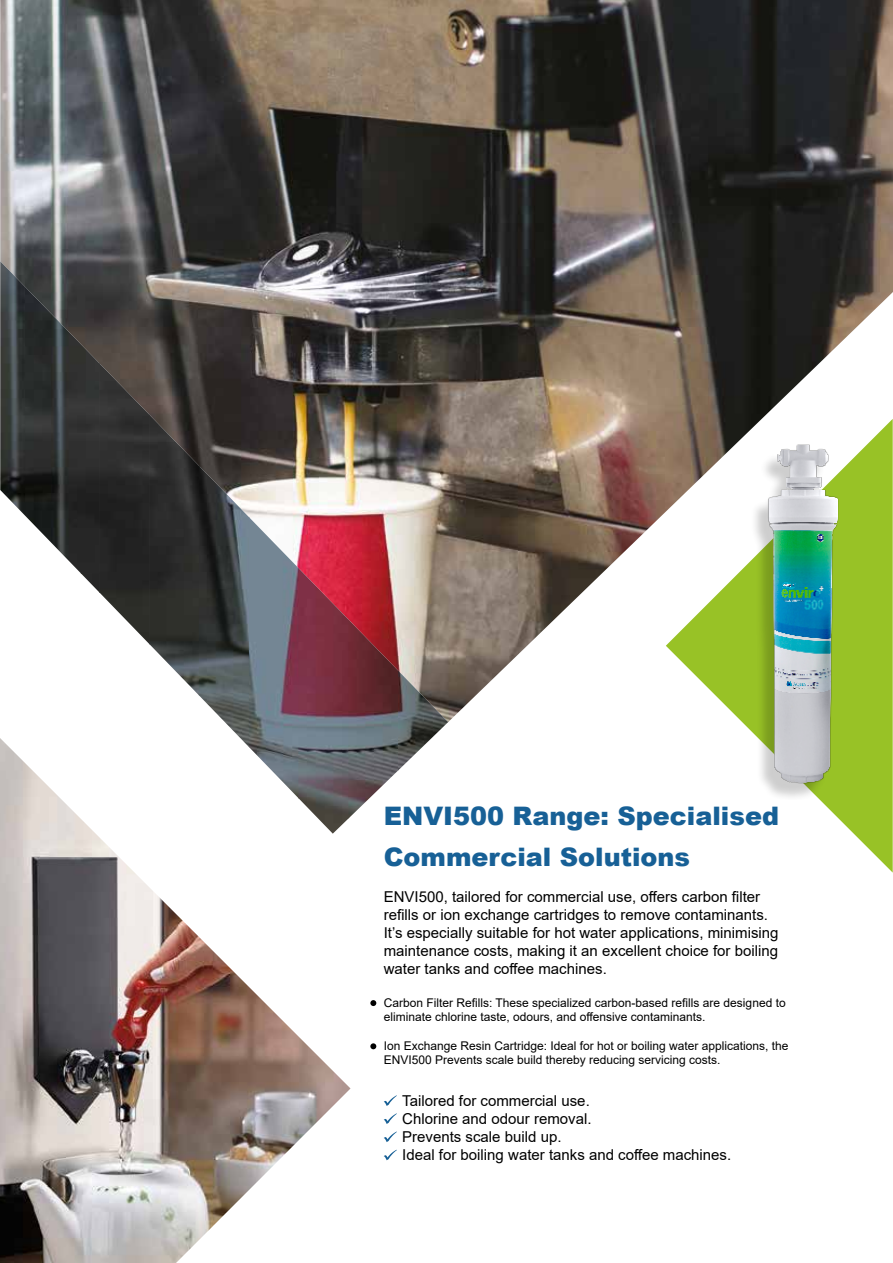
<style>
.page{position:relative;width:893px;height:1263px;background:#fff}
.page>*{position:absolute;margin:0;border:0;box-sizing:border-box;transform-origin:0 0}
.t1{font:900 25.5px/41.4px "Arial";color:#176096}
.t2{font:15px/18px "Arial";color:#000}
.t3{font:12px/14.4px "Arial";color:#000}
</style>
<div class="page">
<svg style="left:819px;top:790px;width:74px;height:83px;fill:#98c226"></svg>
<svg style="left:384px;top:1095px;width:13px;height:11px"></svg>
<svg style="left:384px;top:1113px;width:13px;height:11px"></svg>
<svg style="left:384px;top:1131px;width:13px;height:11px"></svg>
<svg style="left:384px;top:1150px;width:13px;height:10px"></svg>
<svg style="left:370px;top:1043px;width:6px;height:6px"></svg>
<svg style="left:370px;top:1000px;width:6px;height:6px"></svg>
<div style="left:750px;top:448px;width:86px;height:351px;background:#000;opacity:.2"></div>
<img style="left:742px;top:722px;width:151px;height:68px">
<img style="left:0;top:0;width:893px;height:722px">
<img style="left:0;top:261px;width:100px;height:313px">
<img style="left:99px;top:363px;width:51px;height:282px">
<img style="left:149px;top:414px;width:51px;height:282px">
<img style="left:199px;top:465px;width:51px;height:273px">
<img style="left:249px;top:517px;width:50px;height:221px">
<img style="left:298px;top:568px;width:51px;height:170px">
<img style="left:81px;top:573px;width:19px;height:20px">
<img style="left:348px;top:619px;width:51px;height:198px">
<img style="left:398px;top:670px;width:50px;height:100px">
<img style="left:0;top:738px;width:350px;height:525px">
<h1 class="t1" style="left:384px;top:794px;width:397px">ENVI500 Range: Specialised<br>Commercial Solutions</h1>
<p class="t2" style="left:384px;top:888px;width:396px">ENVI500, tailored for commercial use, offers carbon filter refills or ion exchange cartridges to remove contaminants.<br>It’s especially suitable for hot water applications, minimising maintenance costs, making it an excellent choice for boiling water tanks and coffee machines.</p>
<p class="t3" style="left:384px;top:995px;width:403px">Carbon Filter Refills: These specialized carbon-based refills are designed to eliminate chlorine taste, odours, and offensive contaminants.</p>
<p class="t3" style="left:384px;top:1038px;width:406px">Ion Exchange Resin Cartridge: Ideal for hot or boiling water applications, the<br>ENVI500 Prevents scale build thereby reducing servicing costs.</p>
<p class="t2" style="left:402px;top:1091px;width:330px">Tailored for commercial use.<br>Chlorine and odour removal.<br>Prevents scale build up.<br>Ideal for boiling water tanks and coffee machines.</p>
</div>
